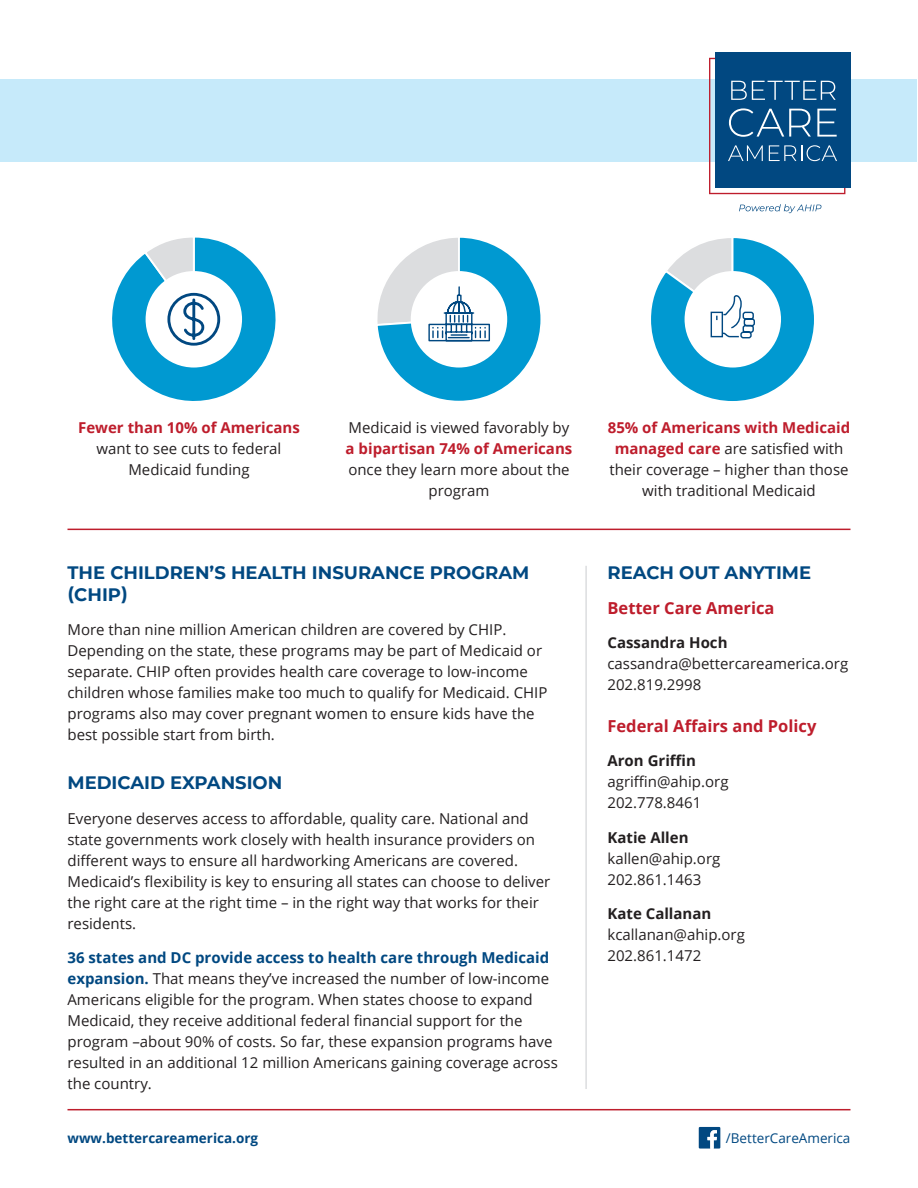
<style>
.page{position:relative;width:918px;height:1188px;background:#fff}
.page>*{position:absolute;margin:0;border:0;box-sizing:border-box;transform-origin:0 0}
.Heading_1{font:700 18px/21.6px "Montserrat";color:#014881}
.Heading_2{font:700 16.5px "Open Sans";color:#be1d2c}
.Contact-_Info{font:15px/21px "Open Sans";color:#231f20}
.Contact-_Name{font:700 15px "Open Sans";color:#231f20}
.t1{font:700 13.5px "Open Sans";color:#014881}
.t2{font:13.5px "Open Sans";color:#014881}
.s1{font-weight:700;color:#be1d2c}
.s2{font-weight:700;color:#014881}
</style>
<div class="page">
<svg style="left:699px;top:1127px;width:21px;height:22px"></svg>
<hr style="left:68px;top:1109px;width:782px;height:1px;background:#be1d2c">
<div style="left:1px;top:80px;width:916px;height:82px;background:#c6eafa"></div>
<div style="left:715px;top:53px;width:135px;height:135px;background:#014881"></div>
<svg style="left:709px;top:58px;width:136px;height:136px"></svg>
<svg style="left:739px;top:204px;width:82px;height:9px"></svg>
<svg style="left:112px;top:237px;width:164px;height:164px"></svg>
<svg style="left:377px;top:237px;width:164px;height:164px"></svg>
<svg style="left:651px;top:238px;width:163px;height:163px"></svg>
<hr style="left:68px;top:529px;width:782px;height:1px;background:#be1d2c">
<hr style="left:585px;top:566px;width:2px;height:523px;background:#dcdddf">
<p class="Contact-_Info" style="left:78px;top:417px;width:223px;text-align:center"><span class="s1">Fewer than 10% of Americans </span>want to see cuts to federal<br>Medicaid funding</p>
<p class="Contact-_Info" style="left:346px;top:417px;width:228px;text-align:center">Medicaid is viewed favorably by <span class="s1">a bipartisan 74% of Americans </span>once they learn more about the program</p>
<p class="Contact-_Info" style="left:608px;top:417px;width:244px;text-align:center"><span class="s1">85% of Americans with Medicaid managed care</span> are satisfied with their coverage – higher than those with traditional Medicaid</p>
<p class="Heading_1" style="left:68px;top:561px;width:463px">THE CHILDREN’S HEALTH INSURANCE PROGRAM (CHIP)</p>
<p class="Contact-_Info" style="left:68px;top:619px;width:481px">More than nine million American children are covered by CHIP.<br>Depending on the state, these programs may be part of Medicaid or separate. CHIP often provides health care coverage to low-income children whose families make too much to qualify for Medicaid. CHIP programs also may cover pregnant women to ensure kids have the best possible start from birth.</p>
<p class="Heading_1" style="left:68px;top:771px;width:216px">MEDICAID EXPANSION</p>
<p class="Contact-_Info" style="left:68px;top:807px;width:484px">Everyone deserves access to affordable, quality care. National and state governments work closely with health insurance providers on different ways to ensure all hardworking Americans are covered.<br>Medicaid’s flexibility is key to ensuring all states can choose to deliver the right care at the right time – in the right way that works for their residents.</p>
<p class="Contact-_Info" style="left:68px;top:947px;width:492px"><span class="s2">36 states and DC provide access to health care through Medicaid expansion.</span> That means they’ve increased the number of low-income Americans eligible for the program. When states choose to expand Medicaid, they receive additional federal financial support for the program –about 90% of costs. So far, these expansion programs have resulted in an additional 12 million Americans gaining coverage across the country.</p>
<p class="Heading_1" style="left:608px;top:561px;width:205px">REACH OUT ANYTIME</p>
<p class="Heading_2" style="left:608px;top:596px;width:169px">Better Care America</p>
<p class="Contact-_Name" style="left:608px;top:632px;width:122px">Cassandra Hoch</p>
<p class="Contact-_Info" style="left:608px;top:653px;width:242px">cassandra@bettercareamerica.org</p>
<p class="Contact-_Info" style="left:608px;top:674px;width:95px">202.819.2998</p>
<p class="Heading_2" style="left:608px;top:714px;width:210px">Federal Affairs and Policy</p>
<p class="Contact-_Name" style="left:608px;top:750px;width:90px">Aron Griffin</p>
<p class="Contact-_Info" style="left:608px;top:771px;width:123px">agriffin@ahip.org</p>
<p class="Contact-_Info" style="left:608px;top:792px;width:95px">202.778.8461</p>
<p class="Contact-_Name" style="left:608px;top:827px;width:83px">Katie Allen</p>
<p class="Contact-_Info" style="left:608px;top:847px;width:114px">kallen@ahip.org</p>
<p class="Contact-_Info" style="left:608px;top:868px;width:95px">202.861.1463</p>
<p class="Contact-_Name" style="left:608px;top:903px;width:105px">Kate Callanan</p>
<p class="Contact-_Info" style="left:608px;top:924px;width:139px">kcallanan@ahip.org</p>
<p class="Contact-_Info" style="left:608px;top:945px;width:95px">202.861.1472</p>
<p class="t1" style="left:68px;top:1128px;width:192px">www.bettercareamerica.org</p>
<p class="t2" style="left:726px;top:1129px;width:126px">/BetterCareAmerica</p>
</div>
